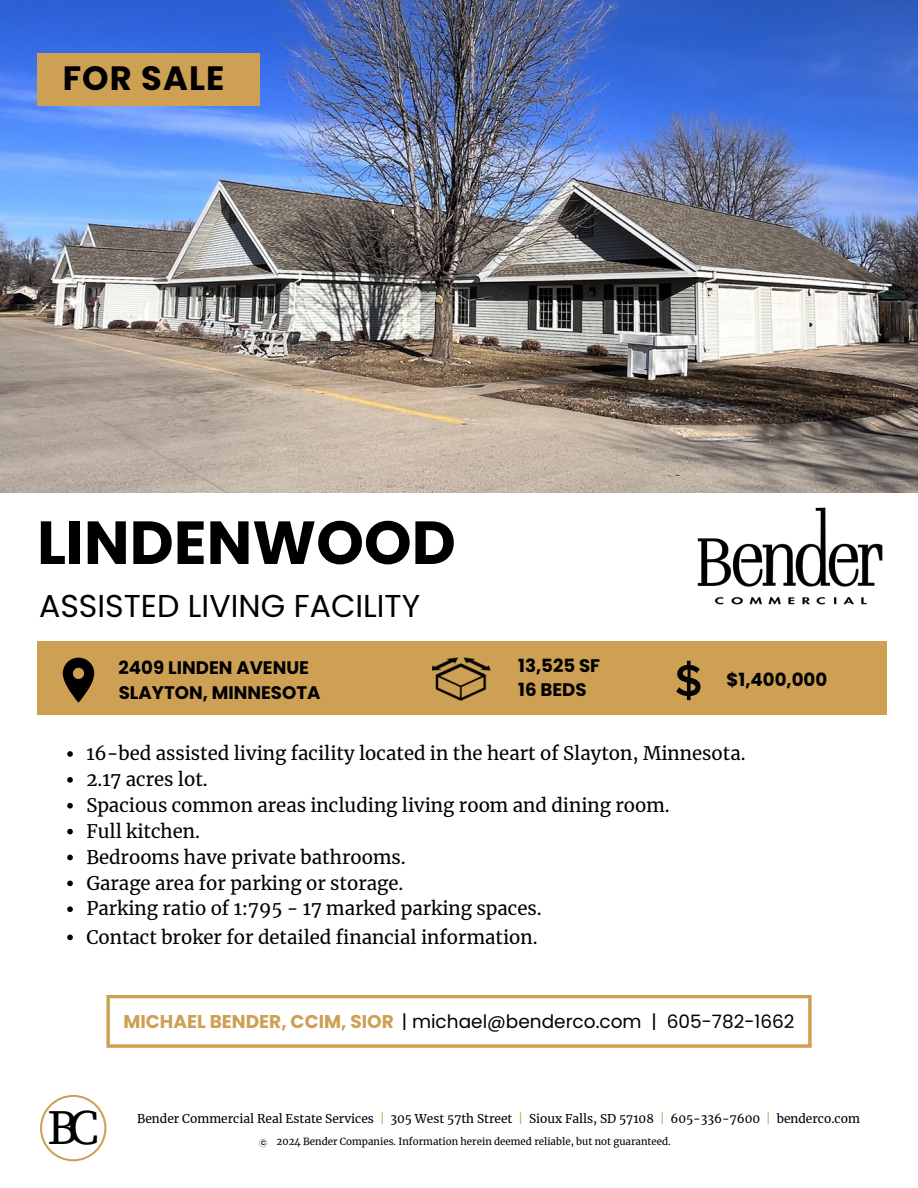
<style>
.page{position:relative;width:918px;height:1188px;background:#fff}
.page>*{position:absolute;margin:0;border:0;box-sizing:border-box;transform-origin:0 0}
.t1{font:700 60.75px "Poppins";color:#000}
.t2{font:48.9px "Source Serif Pro";color:#000}
.t3{font:700 33.75px "Poppins";letter-spacing:.035em;color:#000}
.t4{font:31.65px "Poppins";color:#000}
.t5{font:18.6px "Merriweather";color:#000}
.t6{font:18.45px "Poppins";color:#000}
.t7{font:700 18.15px/24.8px "Poppins";color:#000}
.t8{font:12px "Merriweather";color:#000}
.t9{font:9.75px "Merriweather";color:#000}
.t10{font:700 6.6px "Cottorway Typeface";color:#000}
.s1{font-weight:700;color:#cea053}
.s2{color:#cea053}
</style>
<div class="page">
<img style="left:0;top:0;width:918px;height:492px">
<div style="left:37px;top:53px;width:222px;height:53px;background:#cea053"></div>
<svg style="left:67px;top:751px;width:6px;height:6px"></svg>
<svg style="left:67px;top:777px;width:6px;height:6px"></svg>
<svg style="left:67px;top:803px;width:6px;height:6px"></svg>
<svg style="left:67px;top:829px;width:6px;height:5px"></svg>
<svg style="left:67px;top:855px;width:6px;height:5px"></svg>
<svg style="left:67px;top:881px;width:6px;height:5px"></svg>
<svg style="left:67px;top:906px;width:6px;height:6px"></svg>
<svg style="left:67px;top:935px;width:6px;height:5px"></svg>
<div style="left:37px;top:642px;width:850px;height:73px;background:#cea053"></div>
<svg style="left:63px;top:658px;width:31px;height:45px"></svg>
<svg style="left:676px;top:661px;width:25px;height:39px"></svg>
<img style="left:433px;top:657px;width:58px;height:44px">
<img style="left:697px;top:507px;width:186px;height:98px">
<svg style="left:40px;top:1095px;width:66px;height:66px"></svg>
<svg style="left:259px;top:1139px;width:8px;height:8px"></svg>
<svg style="left:106px;top:995px;width:706px;height:53px"></svg>
<p class="t3" style="left:63px;top:55px;width:163px">FOR SALE</p>
<h6 class="t1" style="left:37px;top:500px;width:420px">LINDENWOOD</h6>
<p class="t4" style="left:39px;top:583px;width:383px">ASSISTED LIVING FACILITY</p>
<p class="t7" style="left:119px;top:655px;width:203px">2409 LINDEN AVENUE<br>SLAYTON, MINNESOTA</p>
<p class="t7" style="left:518px;top:653px;width:83px">13,525 SF<br>16 BEDS</p>
<p class="t7" style="left:727px;top:667px;width:102px">$1,400,000</p>
<h3 class="t5" style="left:86px;top:742px;width:661px">16-bed assisted living facility located in the heart of Slayton, Minnesota.</h3>
<h1 class="t5" style="left:86px;top:768px;width:123px">2.17 acres lot.</h1>
<h4 class="t5" style="left:86px;top:794px;width:585px">Spacious common areas including living room and dining room.</h4>
<p class="t5" style="left:86px;top:819px;width:115px">Full kitchen.</p>
<p class="t5" style="left:86px;top:845px;width:321px">Bedrooms have private bathrooms.</p>
<h5 class="t5" style="left:86px;top:871px;width:319px">Garage area for parking or storage.</h5>
<p class="t5" style="left:86px;top:897px;width:457px">Parking ratio of 1:795 - 17 marked parking spaces.</p>
<h5 class="t5" style="left:86px;top:925px;width:453px">Contact broker for detailed financial information.</h5>
<h2 class="t6" style="left:123px;top:1008px;width:673px"><span class="s1">MICHAEL BENDER, CCIM, SIOR</span> | michael@benderco.com | 605-782-1662</h2>
<p class="t2" style="left:47px;top:1099px;width:53px">BC</p>
<p class="t8" style="left:137px;top:1111px;width:529px">Bender Commercial Real Estate Services <span class="s2">|</span> 305 West 57th Street <span class="s2">|</span> Sioux Falls, SD 57108 <span class="s2">|</span></p>
<p class="t8" style="left:670px;top:1111px;width:191px">605-336-7600 <span class="s2">|</span> benderco.com</p>
<p class="t10" style="left:261px;top:1139px;width:6px">C</p>
<p class="t9" style="left:277px;top:1135px;width:396px">2024 Bender Companies. Information herein deemed reliable, but not guaranteed.</p>
</div>
